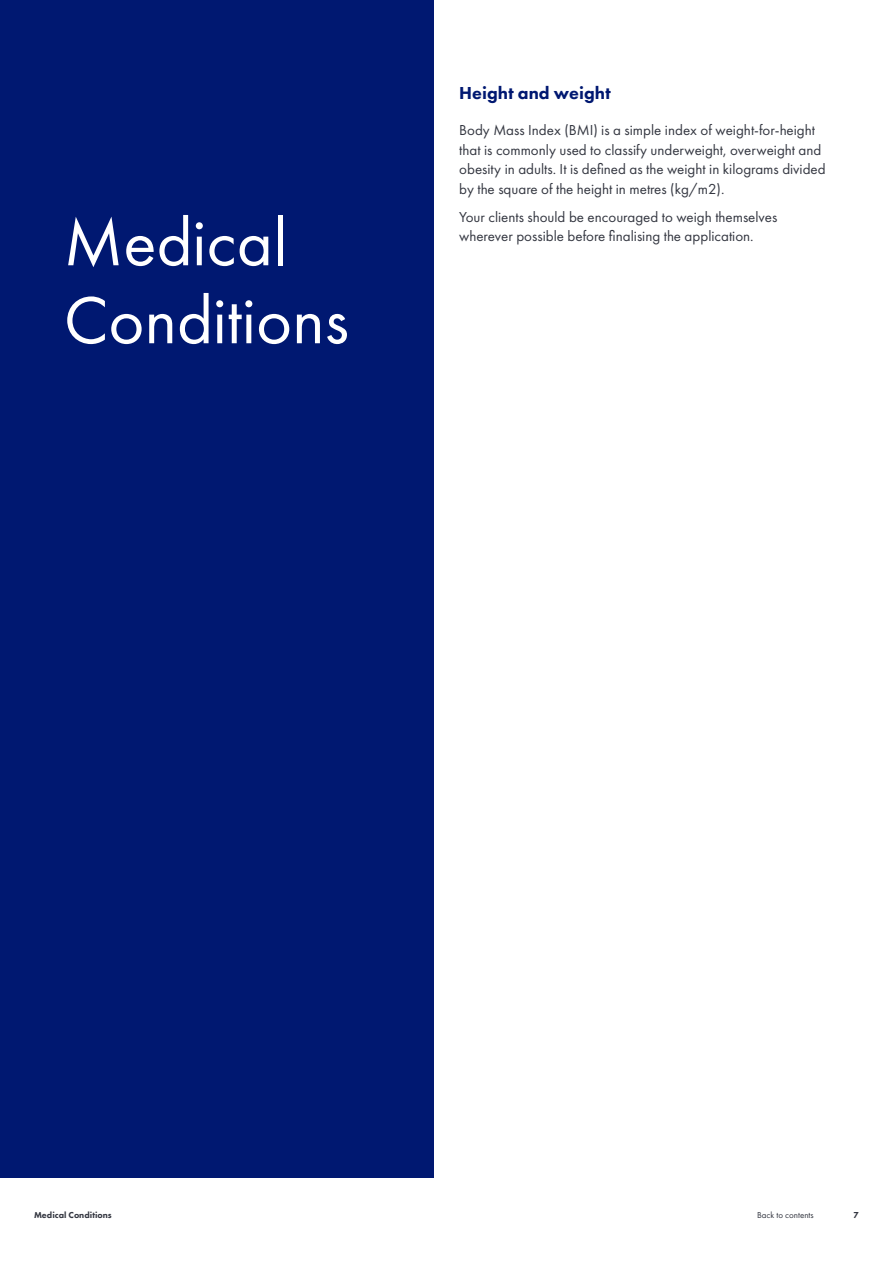
<style>
.page{position:relative;width:893px;height:1263px;background:#fff}
.page>*{position:absolute;margin:0;border:0;box-sizing:border-box;transform-origin:0 0}
.t1{font:69px/78px "Futura PT";color:#fff}
.t2{font:800 18px "Futura PT";color:#001871}
.t3{font:15px/19.5px "Futura PT";color:#343741}
.t4{font:800 9px "Futura PT";color:#343741}
.t5{font:9px "Futura PT";color:#343741}
</style>
<div class="page">
<div style="left:0;top:0;width:434px;height:1178px;background:#001871"></div>
<h1 class="t1" style="left:64px;top:203px;width:287px">Medical<br>Conditions</h1>
<p class="t2" style="left:459px;top:82px;width:153px">Height and weight</p>
<p class="t3" style="left:459px;top:120px;width:368px">Body Mass Index (BMI) is a simple index of weight-for-height that is commonly used to classify underweight, overweight and obesity in adults. It is defined as the weight in kilograms divided by the square of the height in metres (kg/m2).</p>
<p class="t3" style="left:459px;top:207px;width:320px">Your clients should be encouraged to weigh themselves wherever possible before finalising the application.</p>
<p class="t4" style="left:34px;top:1209px;width:79px">Medical Conditions</p>
<p class="t5" style="left:757px;top:1209px;width:58px">Back to contents</p>
<p class="t4" style="left:853px;top:1209px;width:7px">7</p>
</div>
